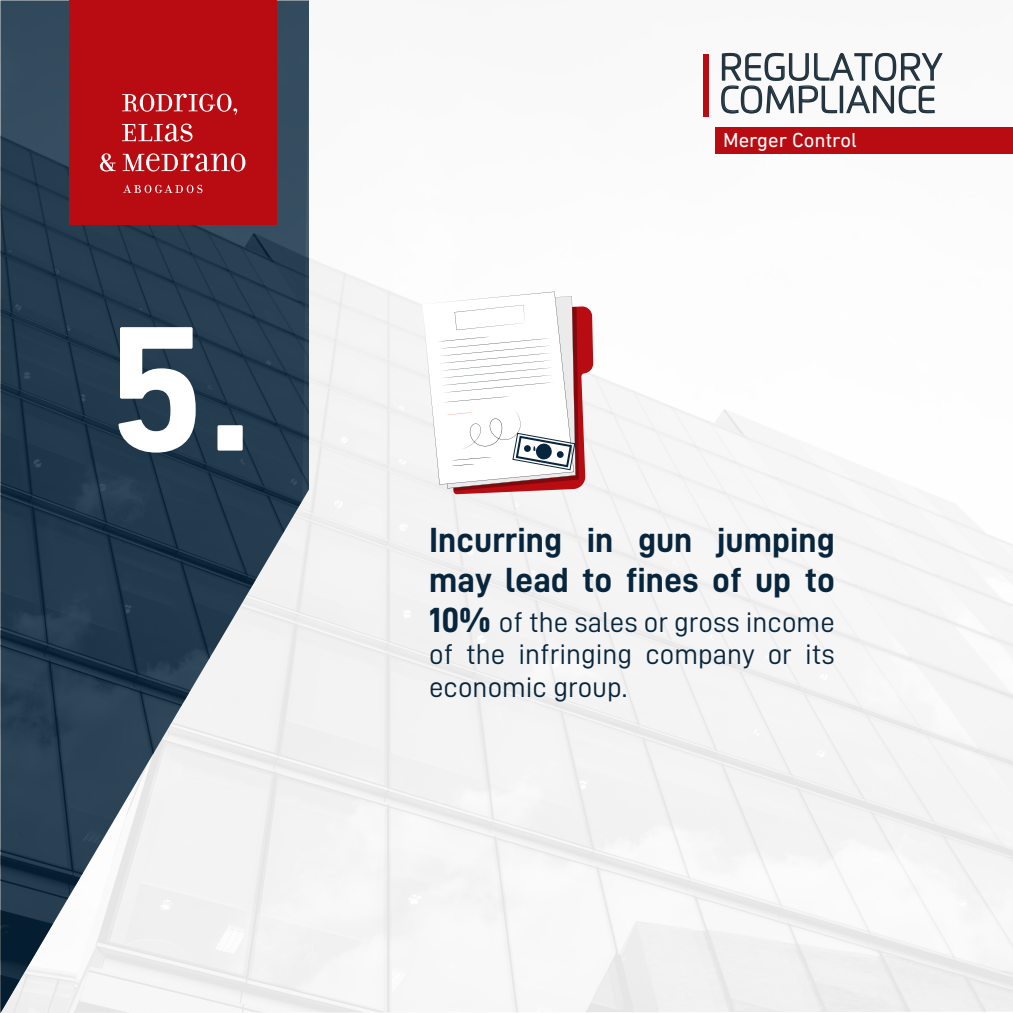
<style>
.page{position:relative;width:1013px;height:1013px;background:#fff}
.page>*{position:absolute;margin:0;border:0;box-sizing:border-box;transform-origin:0 0}
.t1{font:700 181.5px "DIN Next LT Pro";color:#fff}
.t2{font:300 37.5px/32.5px "Flexo W01";color:#21333f}
.t3{font:35px/40px "D DIN Bold";color:#07253c}
.t4{font:28.75px/32.5px "D DIN";color:#07253c;text-align:justify}
.t5{font:20.62px "DIN Next LT Pro";color:#fff}
.s1{font-family:"D DIN Bold";font-size:35px}
</style>
<div class="page">
<img style="left:0;top:0;width:1012px;height:1012px">
<div style="left:715px;top:127px;width:297px;height:26px;background:#b80c12"></div>
<div style="left:69px;top:0;width:207px;height:224px;background:#b80c12"></div>
<svg style="left:122px;top:94px;width:115px;height:21px"></svg>
<svg style="left:122px;top:123px;width:70px;height:19px"></svg>
<svg style="left:100px;top:153px;width:16px;height:18px"></svg>
<svg style="left:123px;top:153px;width:122px;height:18px"></svg>
<svg style="left:123px;top:185px;width:79px;height:8px"></svg>
<div style="left:703px;top:54px;width:5px;height:62px;background:#b80c12"></div>
<svg style="left:422px;top:291px;width:171px;height:203px"></svg>
<svg style="left:720px;top:47px;width:223px;height:67px"></svg>
<h1 class="t1" style="left:106px;top:283px;width:149px">5.</h1>
<h1 class="t1" style="left:106px;top:283px;width:102px">1</h1>
<h2 class="t2" style="left:719px;top:50px;width:225px">REGULATORY<br>COMPLIANCE</h2>
<p class="t5" style="left:723px;top:128px;width:135px">Merger Control</p>
<p class="t3" style="left:429px;top:519px;width:407px">Incurring in gun jumping may lead to fines of up to</p>
<p class="t4" style="left:429px;top:605px;width:407px"><span class="s1">10%</span> of the sales or gross income of the infringing company or its economic group.</p>
</div>
